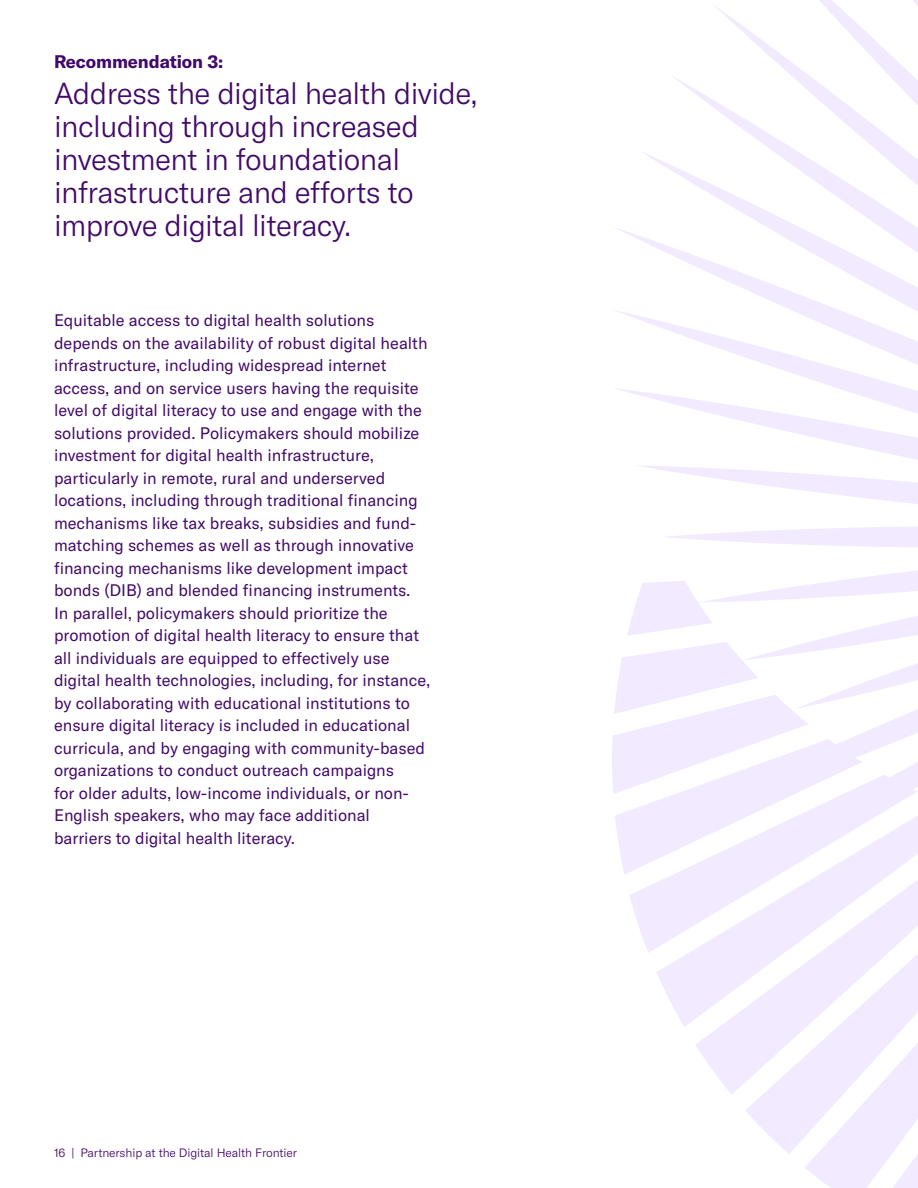
<style>
.page{position:relative;width:918px;height:1188px;background:#fff}
.page>*{position:absolute;margin:0;border:0;box-sizing:border-box;transform-origin:0 0}
._02-Body__Tag_Title{font:300 30px/33px "GT America";letter-spacing:-.02em;color:#420a69}
._02-Body__Tag_line{font:700 18px "GT America";letter-spacing:-.005em;color:#420a69}
._02-Body__Copy{font:16.5px/22.5px "GT America";color:#420a69}
.t1{font:300 12px "GT America";letter-spacing:-.01em;color:#420a69}
</style>
<div class="page">
<svg style="left:713px;top:4px;width:116px;height:146px"></svg>
<svg style="left:638px;top:150px;width:268px;height:238px"></svg>
<svg style="left:612px;top:388px;width:306px;height:800px"></svg>
<svg style="left:656px;top:875px;width:262px;height:152px;fill:#f2ebff"></svg>
<svg style="left:615px;top:614px;width:303px;height:261px;fill:#f2ebff"></svg>
<svg style="left:829px;top:0;width:89px;height:374px"></svg>
<p class="_02-Body__Tag_line" style="left:54px;top:51px;width:171px">Recommendation 3:</p>
<p class="_02-Body__Tag_Title" style="left:54px;top:77px;width:425px">Address the digital health divide, including through increased investment in foundational infrastructure and efforts to improve digital literacy.</p>
<p class="_02-Body__Copy" style="left:54px;top:309px;width:378px">Equitable access to digital health solutions depends on the availability of robust digital health infrastructure, including widespread internet access, and on service users having the requisite level of digital literacy to use and engage with the solutions provided. Policymakers should mobilize investment for digital health infrastructure, particularly in remote, rural and underserved locations, including through traditional financing mechanisms like tax breaks, subsidies and fund&shy;matching schemes as well as through innovative financing mechanisms like development impact bonds (DIB) and blended financing instruments.<br>In parallel, policymakers should prioritize the promotion of digital health literacy to ensure that all individuals are equipped to effectively use digital health technologies, including, for instance, by collaborating with educational institutions to ensure digital literacy is included in educational curricula, and by engaging with community-based organizations to conduct outreach campaigns<br>for older adults, low-income individuals, or non-English speakers, who may face additional barriers to digital health literacy.</p>
<p class="t1" style="left:54px;top:1146px;width:245px">16 | Partnership at the Digital Health Frontier</p>
</div>
